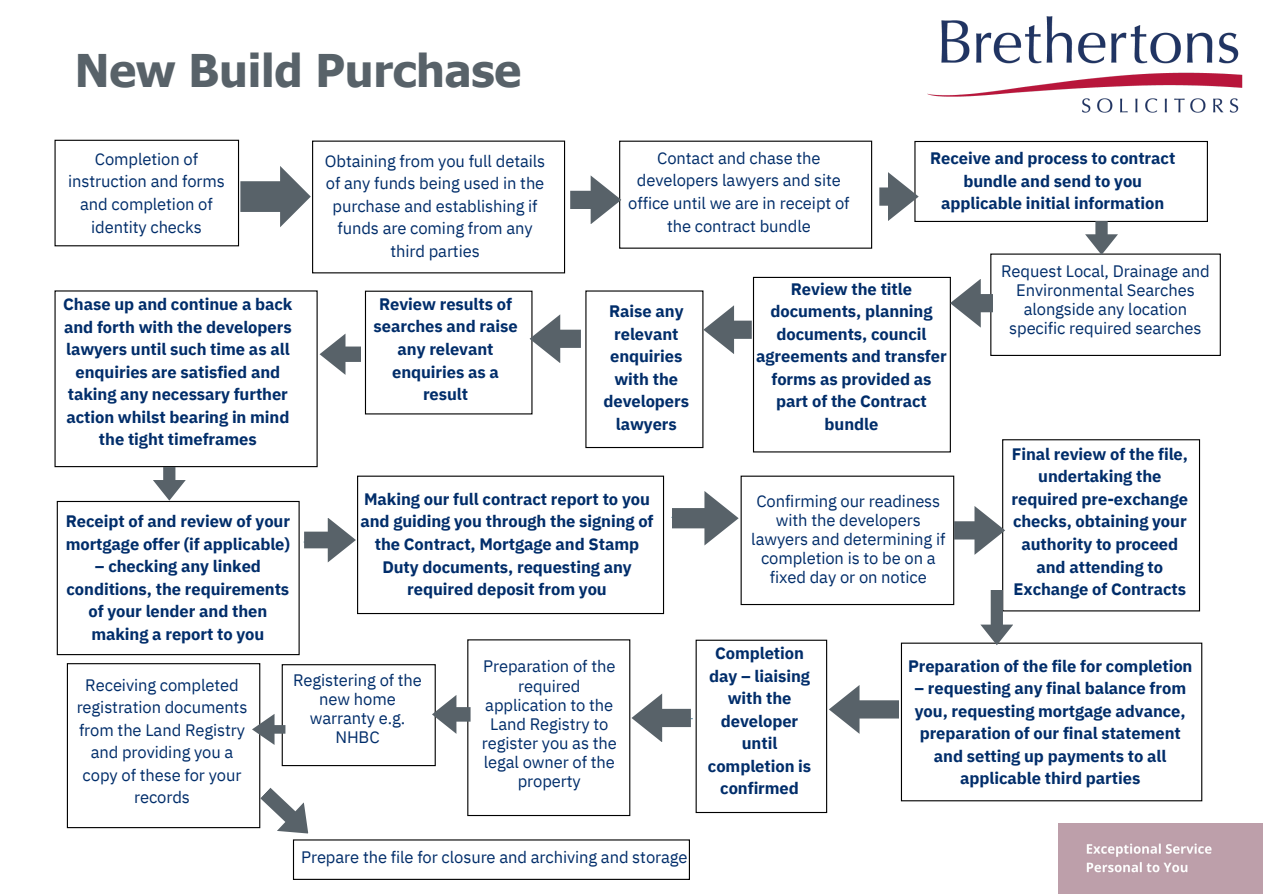
<style>
.page{position:relative;width:1263px;height:894px;background:#fff}
.page>*{position:absolute;margin:0;border:0;box-sizing:border-box;transform-origin:0 0}
.t1{font:700 45px "Tahoma";letter-spacing:-.005em;color:#586269}
.t2{font:700 16.5px/22.5px "IBM Plex Sans";letter-spacing:-.005em;color:#002d6a;text-align:center}
.t3{font:16.5px/19.2px "IBM Plex Sans";letter-spacing:-.005em;color:#002d6a;text-align:center}
</style>
<div class="page">
<div style="left:54px;top:140px;width:185px;height:106px;border:1px solid #000"></div>
<div style="left:741px;top:475px;width:213px;height:130px;border:1px solid #000"></div>
<div style="left:312px;top:140px;width:253px;height:133px;border:1px solid #000"></div>
<div style="left:1002px;top:439px;width:198px;height:172px;border:1px solid #000"></div>
<div style="left:357px;top:475px;width:307px;height:139px;border:1px solid #000"></div>
<div style="left:57px;top:501px;width:243px;height:154px;border:1px solid #000"></div>
<div style="left:365px;top:290px;width:167px;height:124px;border:1px solid #000"></div>
<div style="left:901px;top:642px;width:301px;height:159px;border:1px solid #000"></div>
<div style="left:696px;top:639px;width:131px;height:173px;border:1px solid #000"></div>
<div style="left:753px;top:277px;width:198px;height:175px;border:1px solid #000"></div>
<div style="left:990px;top:253px;width:231px;height:103px;border:1px solid #000"></div>
<div style="left:914px;top:141px;width:294px;height:81px;border:1px solid #000"></div>
<div style="left:67px;top:663px;width:193px;height:164px;border:1px solid #000"></div>
<div style="left:282px;top:664px;width:154px;height:102px;border:1px solid #000"></div>
<img style="left:927px;top:16px;width:316px;height:97px">
<img style="left:1058px;top:823px;width:205px;height:70px">
<svg style="left:240px;top:166px;width:71px;height:61px"></svg>
<svg style="left:570px;top:175px;width:51px;height:49px"></svg>
<svg style="left:879px;top:172px;width:40px;height:49px"></svg>
<svg style="left:954px;top:505px;width:51px;height:49px"></svg>
<svg style="left:320px;top:333px;width:41px;height:42px"></svg>
<svg style="left:432px;top:694px;width:39px;height:39px"></svg>
<svg style="left:252px;top:713px;width:33px;height:31px"></svg>
<svg style="left:950px;top:279px;width:43px;height:48px"></svg>
<svg style="left:631px;top:693px;width:62px;height:49px"></svg>
<svg style="left:703px;top:305px;width:49px;height:49px"></svg>
<svg style="left:530px;top:314px;width:51px;height:49px"></svg>
<svg style="left:829px;top:685px;width:70px;height:48px"></svg>
<svg style="left:1085px;top:221px;width:33px;height:34px"></svg>
<svg style="left:153px;top:466px;width:33px;height:34px"></svg>
<svg style="left:260px;top:787px;width:48px;height:46px"></svg>
<svg style="left:980px;top:589px;width:33px;height:56px"></svg>
<svg style="left:304px;top:518px;width:52px;height:44px"></svg>
<svg style="left:671px;top:491px;width:68px;height:54px"></svg>
<h1 class="t1" style="left:75px;top:42px;width:448px">New Build Purchase</h1>
<p class="t3" style="left:95px;top:149px;width:105px">Completion of</p>
<p class="t3" style="left:68px;top:171px;width:158px">instruction and forms</p>
<p class="t3" style="left:80px;top:194px;width:134px">and completion of</p>
<p class="t3" style="left:91px;top:217px;width:112px">identity checks</p>
<p class="t3" style="left:325px;top:149px;width:222px;line-height:22.5px">Obtaining from you full details of any funds being used in the purchase and establishing if funds are coming from any third parties</p>
<p class="t3" style="left:628px;top:146px;width:223px;line-height:22.5px">Contact and chase the developers lawyers and site office until we are in receipt of the contract bundle</p>
<p class="t2" style="left:930px;top:146px;width:247px">Receive and process to contract bundle and send to you applicable initial information</p>
<h2 class="t2" style="left:63px;top:292px;width:231px">Chase up and continue a back and forth with the developers lawyers until such time as all enquiries are satisfied and taking any necessary further action whilst bearing in mind the tight timeframes</h2>
<p class="t2" style="left:374px;top:292px;width:146px">Review results of searches and raise any relevant enquiries as a result</p>
<p class="t2" style="left:603px;top:300px;width:87px">Raise any relevant enquiries with the developers lawyers</p>
<h2 class="t2" style="left:756px;top:277px;width:192px">Review the title documents, planning documents, council agreements and transfer forms as provided as part of the Contract bundle</h2>
<h2 class="t2" style="left:66px;top:509px;width:226px;text-align:left">Receipt of and review of your mortgage offer (if applicable)</h2>
<h2 class="t2" style="left:67px;top:554px;width:224px">– checking any linked conditions, the requirements of your lender and then making a report to you</h2>
<h2 class="t2" style="left:360px;top:487px;width:295px">Making our full contract report to you and guiding you through the signing of the Contract, Mortgage and Stamp Duty documents, requesting any required deposit from you</h2>
<h2 class="t3" style="left:751px;top:491px;width:196px">Confirming our readiness with the developers lawyers and determining if completion is to be on a fixed day or on notice</h2>
<h2 class="t3" style="left:1001px;top:261px;width:210px">Request Local, Drainage and<br>Environmental Searches alongside any location specific required searches</h2>
<h2 class="t2" style="left:1012px;top:442px;width:178px">Final review of the file, undertaking the required pre-exchange checks, obtaining your authority to proceed and attending to<br>Exchange of Contracts</h2>
<p class="t3" style="left:77px;top:673px;width:172px;line-height:22.5px">Receiving completed registration documents from the Land Registry and providing you a copy of these for your records</p>
<h2 class="t3" style="left:293px;top:669px;width:130px">Registering of the new home warranty e.g.<br>NHBC</h2>
<h2 class="t3" style="left:482px;top:656px;width:137px">Preparation of the required application to the<br>Land Registry to register you as the legal owner of the property</h2>
<p class="t2" style="left:708px;top:641px;width:105px">Completion day – liaising with the developer until completion is confirmed</p>
<h2 class="t3" style="left:301px;top:846px;width:388px">Prepare the file for closure and archiving and storage</h2>
<p class="t2" style="left:908px;top:654px;width:286px">Preparation of the file for completion</p>
<p class="t2" style="left:914px;top:676px;width:273px">– requesting any final balance from you, requesting mortgage advance, preparation of our final statement and setting up payments to all applicable third parties</p>
</div>
